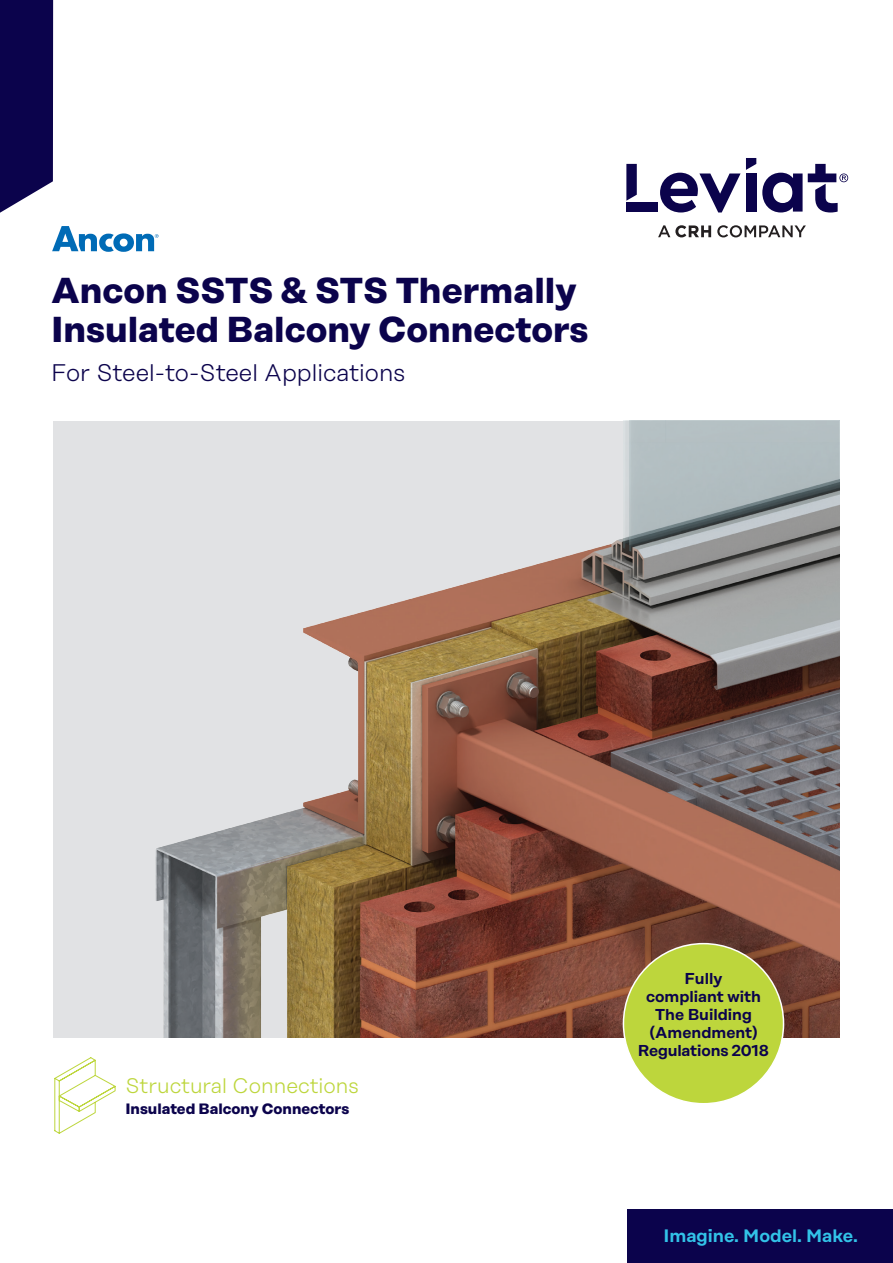
<style>
.page{position:relative;width:893px;height:1263px;background:#fff}
.page>*{position:absolute;margin:0;border:0;box-sizing:border-box;transform-origin:0 0}
.t1{font:700 36px/39px "Rational Display";color:#0b034c}
.t2{font:300 24px "Rational Display";color:#0b034c}
.t3{font:300 21px "Rational Display";color:#bdd63c}
.t4{font:600 18px "Rational Display";color:#32c3e8}
.Heading_in_box{font:600 15.75px/18px "Rational Display";color:#0b034c;text-align:center}
.t5{font:700 15px "Rational Display";color:#0b034c}
</style>
<div class="page">
<svg style="left:54px;top:1057px;width:62px;height:77px"></svg>
<img style="left:53px;top:421px;width:786px;height:616px">
<div style="left:623px;top:944px;width:160px;height:160px;background:#bdd63c;border-radius:50%"></div>
<div style="left:627px;top:1210px;width:266px;height:53px;background:#0b034c"></div>
<svg style="left:658px;top:225px;width:53px;height:12px"></svg>
<svg style="left:717px;top:225px;width:89px;height:12px"></svg>
<div style="left:626px;top:202px;width:32px;height:10px;background:#0b034c"></div>
<svg style="left:626px;top:164px;width:11px;height:37px"></svg>
<svg style="left:660px;top:173px;width:80px;height:39px"></svg>
<div style="left:746px;top:173px;width:10px;height:39px;background:#0b034c"></div>
<svg style="left:746px;top:158px;width:10px;height:12px"></svg>
<svg style="left:762px;top:164px;width:86px;height:48px"></svg>
<svg style="left:52px;top:226px;width:107px;height:26px"></svg>
<svg style="left:0;top:0;width:53px;height:213px;background:#1d1559"></svg>
<p class="t1" style="left:51px;top:270px;width:539px">Ancon SSTS &amp; STS Thermally<br>Insulated Balcony Connectors</p>
<p class="t2" style="left:51px;top:359px;width:356px">For Steel-to-Steel Applications</p>
<p class="t3" style="left:125px;top:1074px;width:235px">Structural Connections</p>
<p class="t5" style="left:125px;top:1100px;width:225px">Insulated Balcony Connectors</p>
<p class="Heading_in_box" style="left:638px;top:970px;width:133px">Fully<br>compliant with<br>The Building (Amendment)<br>Regulations 2018</p>
<p class="t4" style="left:663px;top:1225px;width:196px">Imagine. Model. Make.</p>
</div>
